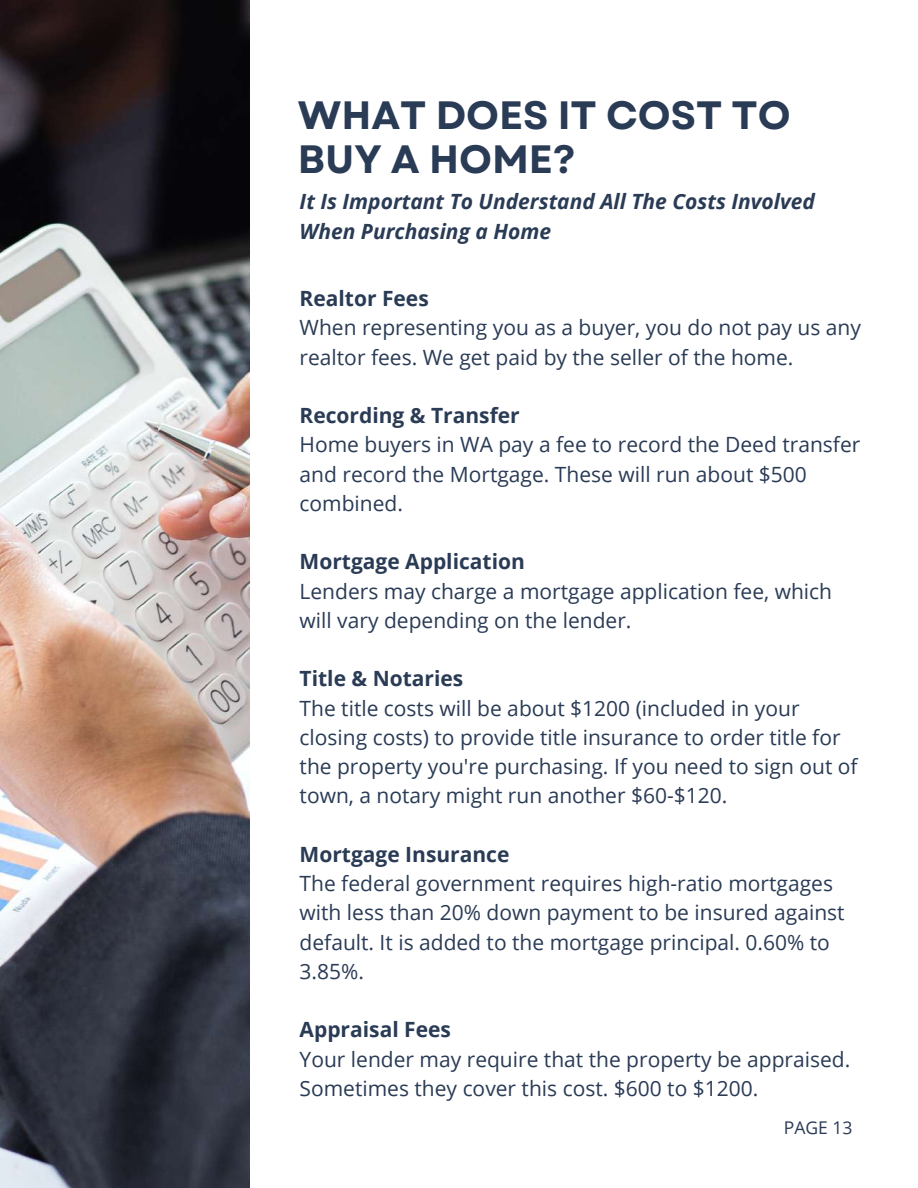
<style>
.page{position:relative;width:918px;height:1188px;background:#fff}
.page>*{position:absolute;margin:0;border:0;box-sizing:border-box;transform-origin:0 0}
.t1{font:700 39.45px/43.8px "Garet";color:#2a3b55}
.t2{font:21px/29.2px "Open Sans";color:#2a3b55}
.t3{font:700 21px "Open Sans";color:#2a3b55}
.t4{font:italic 700 21px/29.2px "Open Sans";color:#2a3b55}
.t5{font:17.55px "Open Sans";color:#2a3b55}
</style>
<div class="page">
<img style="left:0;top:0;width:250px;height:1188px">
<h1 class="t1" style="left:298px;top:94px;width:494px">WHAT DOES IT COST TO<br>BUY A HOME?</h1>
<p class="t4" style="left:300px;top:187px;width:517px">It Is Important To Understand All The Costs Involved<br>When Purchasing a Home</p>
<p class="t3" style="left:300px;top:284px;width:131px">Realtor Fees</p>
<p class="t2" style="left:300px;top:313px;width:563px">When representing you as a buyer, you do not pay us any realtor fees. We get paid by the seller of the home.</p>
<p class="t3" style="left:300px;top:401px;width:222px">Recording &amp; Transfer</p>
<p class="t2" style="left:300px;top:430px;width:562px">Home buyers in WA pay a fee to record the Deed transfer and record the Mortgage. These will run about $500 combined.</p>
<p class="t3" style="left:300px;top:547px;width:227px">Mortgage Application</p>
<p class="t2" style="left:300px;top:576px;width:534px">Lenders may charge a mortgage application fee, which will vary depending on the lender.</p>
<p class="t3" style="left:300px;top:664px;width:165px">Title &amp; Notaries</p>
<p class="t2" style="left:300px;top:693px;width:560px">The title costs will be about $1200 (included in your closing costs) to provide title insurance to order title for the property you're purchasing. If you need to sign out of town, a notary might run another $60-$120.</p>
<p class="t3" style="left:300px;top:839px;width:211px">Mortgage Insurance</p>
<p class="t2" style="left:300px;top:868px;width:547px">The federal government requires high-ratio mortgages with less than 20% down payment to be insured against default. It is added to the mortgage principal. 0.60% to 3.85%.</p>
<p class="t3" style="left:300px;top:1015px;width:153px">Appraisal Fees</p>
<p class="t2" style="left:300px;top:1044px;width:552px">Your lender may require that the property be appraised.<br>Sometimes they cover this cost. $600 to $1200.</p>
<p class="t5" style="left:784px;top:1115px;width:70px">PAGE 13</p>
</div>
